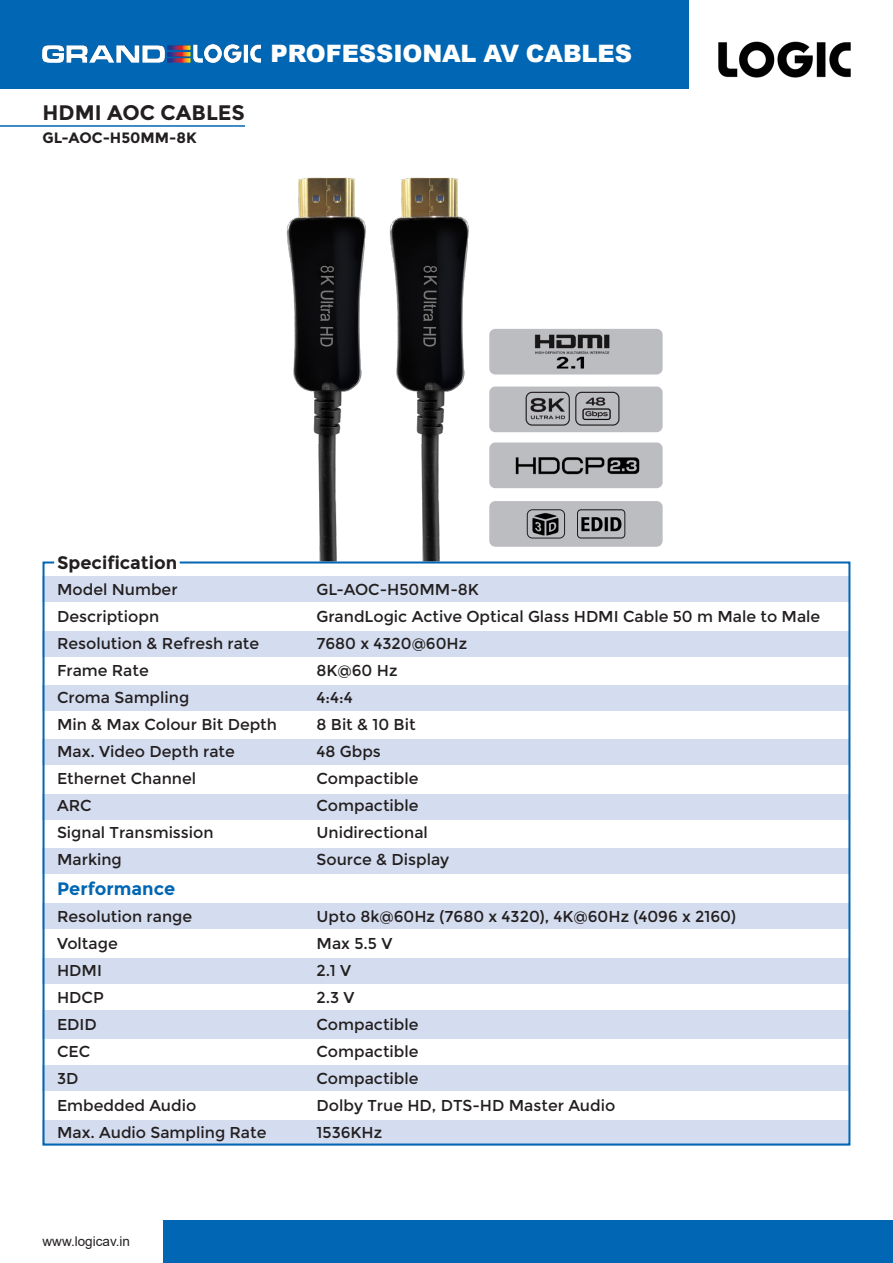
<style>
.page{position:relative;width:893px;height:1263px;background:#fff}
.page>*{position:absolute;margin:0;border:0;box-sizing:border-box;transform-origin:0 0}
.t1{font:900 24px "Arial";letter-spacing:-.005em;color:#fff}
.t2{font:700 21px "Montreal";color:#231f20}
.t3{font:700 18px "Montreal";color:#231f20}
.t4{font:700 18px "Montreal";color:#0166b3}
.t5{font:15.75px "Montreal";color:#231f20}
.t6{font:700 15px "Montreal";color:#231f20}
.t7{font:13.5px "Arial";color:#231f20}
</style>
<div class="page">
<div style="left:0;top:0;width:689px;height:88px;background:#0166b3"></div>
<img style="left:718px;top:41px;width:133px;height:37px">
<div style="left:164px;top:1220px;width:729px;height:43px;background:#0166b3"></div>
<img style="left:43px;top:44px;width:218px;height:19px">
<hr style="left:0;top:125px;width:245px;height:2px;background:#0166b3">
<div style="left:489px;top:501px;width:174px;height:46px;background:#bcbdc0;border-radius:6px"></div>
<div style="left:489px;top:442px;width:174px;height:46px;background:#bcbdc0;border-radius:6px"></div>
<img style="left:515px;top:457px;width:125px;height:18px">
<div style="left:489px;top:387px;width:174px;height:45px;background:#bcbdc0;border-radius:6px"></div>
<div style="left:489px;top:329px;width:174px;height:45px;background:#bcbdc0;border-radius:6px"></div>
<img style="left:534px;top:335px;width:76px;height:34px">
<img style="left:530px;top:398px;width:35px;height:22px">
<img style="left:582px;top:397px;width:29px;height:23px">
<img style="left:577px;top:510px;width:48px;height:28px">
<div style="left:577px;top:509px;width:48px;height:29px;border:1px solid #231f20;border-radius:4px"></div>
<img style="left:530px;top:513px;width:32px;height:26px">
<div style="left:527px;top:509px;width:38px;height:29px;border:1px solid #231f20;border-radius:5px"></div>
<div style="left:526px;top:392px;width:44px;height:34px;border:1px solid #231f20;border-radius:6px"></div>
<div style="left:575px;top:392px;width:44px;height:34px;border:1px solid #231f20;border-radius:6px"></div>
<img style="left:286px;top:178px;width:80px;height:382px">
<img style="left:389px;top:178px;width:104px;height:382px">
<svg style="left:42px;top:560px;width:809px;height:586px"></svg>
<p class="t2" style="left:43px;top:100px;width:204px">HDMI AOC CABLES</p>
<p class="t6" style="left:43px;top:128px;width:156px">GL-AOC-H50MM-8K</p>
<h1 class="t1" style="left:271px;top:36px;width:363px">PROFESSIONAL AV CABLES</h1>
<p class="t3" style="left:57px;top:552px;width:122px">Specification</p>
<p class="t5" style="left:57px;top:580px;width:122px">Model Number</p>
<p class="t5" style="left:317px;top:580px;width:164px">GL-AOC-H50MM-8K</p>
<p class="t5" style="left:57px;top:607px;width:104px">Descriptiopn</p>
<p class="t5" style="left:317px;top:607px;width:505px">GrandLogic Active Optical Glass HDMI Cable 50 m Male to Male</p>
<p class="t5" style="left:57px;top:634px;width:204px">Resolution &amp; Refresh rate</p>
<p class="t5" style="left:317px;top:634px;width:152px">7680 x 4320@60Hz</p>
<p class="t5" style="left:57px;top:661px;width:93px">Frame Rate</p>
<p class="t5" style="left:317px;top:661px;width:83px">8K@60 Hz</p>
<p class="t5" style="left:57px;top:688px;width:134px">Croma Sampling</p>
<p class="t5" style="left:317px;top:688px;width:38px">4:4:4</p>
<p class="t5" style="left:57px;top:715px;width:222px">Min &amp; Max Colour Bit Depth</p>
<p class="t5" style="left:317px;top:715px;width:101px">8 Bit &amp; 10 Bit</p>
<p class="t5" style="left:57px;top:742px;width:179px">Max. Video Depth rate</p>
<p class="t5" style="left:317px;top:742px;width:66px">48 Gbps</p>
<p class="t5" style="left:57px;top:769px;width:141px">Ethernet Channel</p>
<p class="t5" style="left:317px;top:769px;width:104px">Compactible</p>
<p class="t5" style="left:57px;top:796px;width:36px">ARC</p>
<p class="t5" style="left:317px;top:796px;width:104px">Compactible</p>
<p class="t5" style="left:57px;top:823px;width:158px">Signal Transmission</p>
<p class="t5" style="left:317px;top:823px;width:113px">Unidirectional</p>
<p class="t5" style="left:57px;top:850px;width:66px">Marking</p>
<p class="t5" style="left:317px;top:850px;width:134px">Source &amp; Display</p>
<p class="t4" style="left:57px;top:877px;width:120px">Performance</p>
<p class="t5" style="left:57px;top:907px;width:137px">Resolution range</p>
<p class="t5" style="left:317px;top:907px;width:421px">Upto 8k@60Hz (7680 x 4320), 4K@60Hz (4096 x 2160)</p>
<p class="t5" style="left:57px;top:934px;width:62px">Voltage</p>
<p class="t5" style="left:317px;top:934px;width:77px">Max 5.5 V</p>
<p class="t5" style="left:57px;top:961px;width:46px">HDMI</p>
<p class="t5" style="left:317px;top:961px;width:36px">2.1 V</p>
<p class="t5" style="left:57px;top:988px;width:48px">HDCP</p>
<p class="t5" style="left:317px;top:988px;width:40px">2.3 V</p>
<p class="t5" style="left:57px;top:1015px;width:41px">EDID</p>
<p class="t5" style="left:317px;top:1015px;width:104px">Compactible</p>
<p class="t5" style="left:57px;top:1042px;width:35px">CEC</p>
<p class="t5" style="left:317px;top:1042px;width:104px">Compactible</p>
<p class="t5" style="left:57px;top:1069px;width:23px">3D</p>
<p class="t5" style="left:317px;top:1069px;width:104px">Compactible</p>
<p class="t5" style="left:57px;top:1096px;width:141px">Embedded Audio</p>
<p class="t5" style="left:317px;top:1096px;width:300px">Dolby True HD, DTS-HD Master Audio</p>
<p class="t5" style="left:57px;top:1123px;width:211px">Max. Audio Sampling Rate</p>
<p class="t5" style="left:317px;top:1123px;width:67px">1536KHz</p>
<p class="t7" style="left:43px;top:1232px;width:89px">www.logicav.in</p>
</div>
